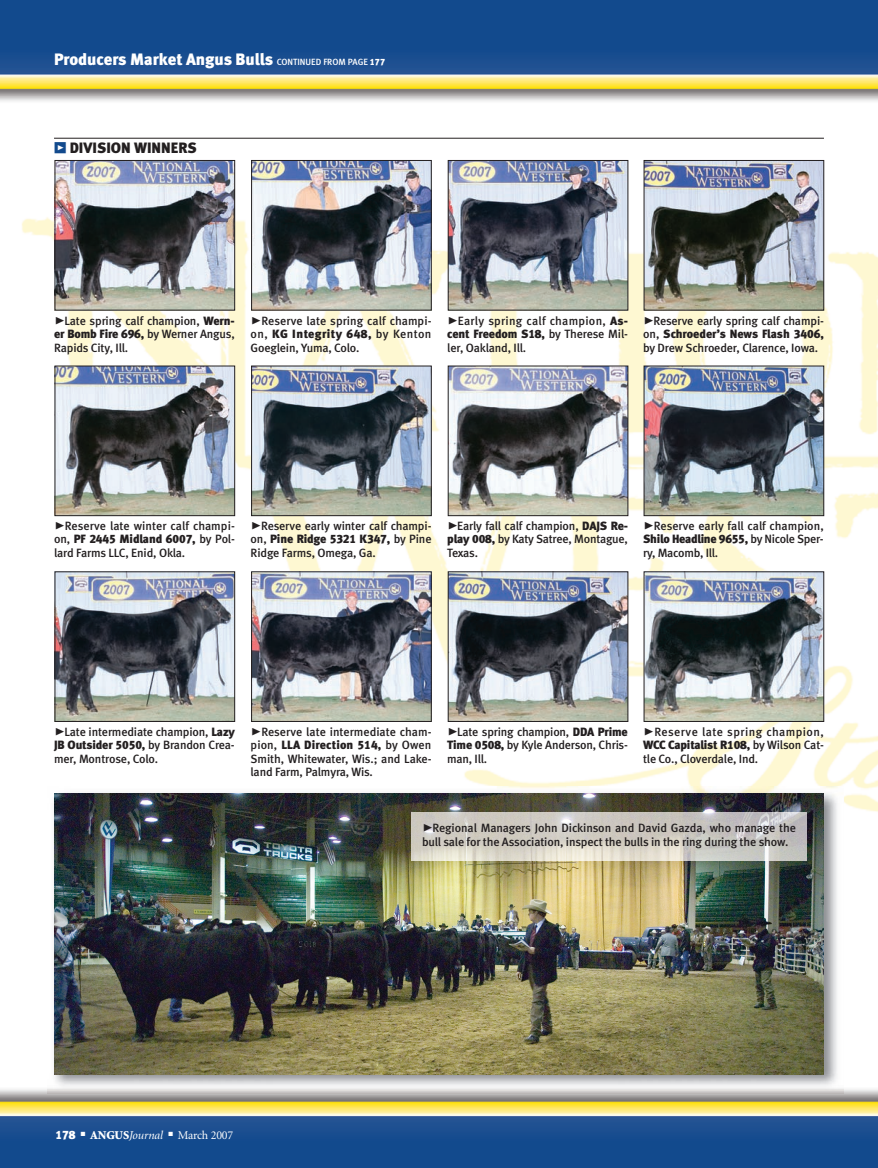
<style>
.page{position:relative;width:878px;height:1168px;background:#fff}
.page>*{position:absolute;margin:0;border:0;box-sizing:border-box;transform-origin:0 0}
.t1{font:16.5px "Meta Black LF";color:#fff}
.t2{font:15px "Meta Black LF";color:#231f20}
.t3{font:12px/13.5px "Meta Medium LF";letter-spacing:-.01em;color:#231f20;text-align:justify}
.t4{font:12px "Minion";letter-spacing:-.015em;color:#fff}
.s1{font-family:"Meta Medium LF";font-size:9px}
.s2{font-size:9px}
.s3{font-family:"Meta Black Expert";color:#124a8d}
.s4{font-family:"Meta Black Caps Expert";font-size:21px}
.s5{font-family:"Meta Black LF"}
.s6{font-weight:900}
.s7{font-style:italic}
</style>
<div class="page">
<img style="left:0;top:0;width:878px;height:1168px">
<p class="t1" style="left:54px;top:53px;width:332px">Producers Market Angus Bulls <span class="s1">CONTINUED FROM PAGE</span> <span class="s2">177</span></p>
<p class="t2" style="left:54px;top:142px;width:144px"><span class="s3">z</span> DIVISION WINNERS</p>
<p class="t3" style="left:54px;top:315px;width:182px"><span class="s4">@</span>Late spring calf champion, <span class="s5">Wern&shy;er Bomb Fire 696,</span> by Werner Angus, Rapids City, Ill.</p>
<p class="t3" style="left:250px;top:315px;width:182px"><span class="s4">@</span>Reserve late spring calf champi&shy;on, <span class="s5">KG Integrity 648,</span> by Kenton Goe glein, Yuma, Colo.</p>
<p class="t3" style="left:447px;top:315px;width:182px"><span class="s4">@</span>Early spring calf champion, <span class="s5">As&shy;cent Freedom S18,</span> by Therese Mil - ler, Oakland, Ill.</p>
<p class="t3" style="left:643px;top:315px;width:182px"><span class="s4">@</span>Reserve early spring calf champi&shy;on, <span class="s5">Schroeder’s News Flash 3406, </span>by Drew Schroeder, Clarence, Iowa.</p>
<p class="t3" style="left:54px;top:520px;width:182px"><span class="s4">@</span>Reserve late winter calf champi&shy;on, <span class="s5">PF 2445 Midland 6007,</span> by Pol&shy;lard Farms LLC, Enid, Okla.</p>
<p class="t3" style="left:250px;top:520px;width:182px"><span class="s4">@</span>Reserve early winter calf champi&shy;on, <span class="s5">Pine Ridge 5321 K347,</span> by Pine Ridge Farms, Omega, Ga.</p>
<p class="t3" style="left:447px;top:520px;width:182px"><span class="s4">@</span>Early fall calf champion, <span class="s5">DAJS Re&shy;play 008,</span> by Katy Satree, Monta gue, Texas.</p>
<p class="t3" style="left:643px;top:520px;width:182px"><span class="s4">@</span>Reserve early fall calf champion, <span class="s5">Shilo Headline 9655,</span> by Nicole Spe r - ry, Macomb, Ill.</p>
<p class="t3" style="left:54px;top:726px;width:182px"><span class="s4">@</span>Late intermediate champion, <span class="s5">Lazy JB Outsider 5050,</span> by Brandon Crea - mer, Montrose, Colo.</p>
<p class="t3" style="left:250px;top:726px;width:182px"><span class="s4">@</span>Reserve late intermediate cham&shy;pion, <span class="s5">LLA Direction 514,</span> by Owen Smith, Whitewater, Wis.; and Lake&shy;land Farm, Palmyra, Wis.</p>
<p class="t3" style="left:447px;top:726px;width:182px"><span class="s4">@</span>Late spring champion, <span class="s5">DDA Prime Time 0508,</span> by Kyle Anderson, Chris - man, Ill.</p>
<p class="t3" style="left:643px;top:726px;width:182px"><span class="s4">@</span>Reserve late spring champion, <span class="s5">WCC Capitalist R108,</span> by Wilson Cat&shy;tle Co., Cloverdale, Ind.</p>
<p class="t3" style="left:422px;top:822px;width:375px"><span class="s4">@</span>Regional Managers John Dickinson and David Gazda, who manage the bull sale for the Association, inspect the bulls in the ring during the show.</p>
<p class="t4" style="left:56px;top:1130px;width:179px"><span class="s5">178</span> ■ <span class="s6">ANGUS</span><span class="s7">Journal</span> ■ March 2007</p>
</div>
